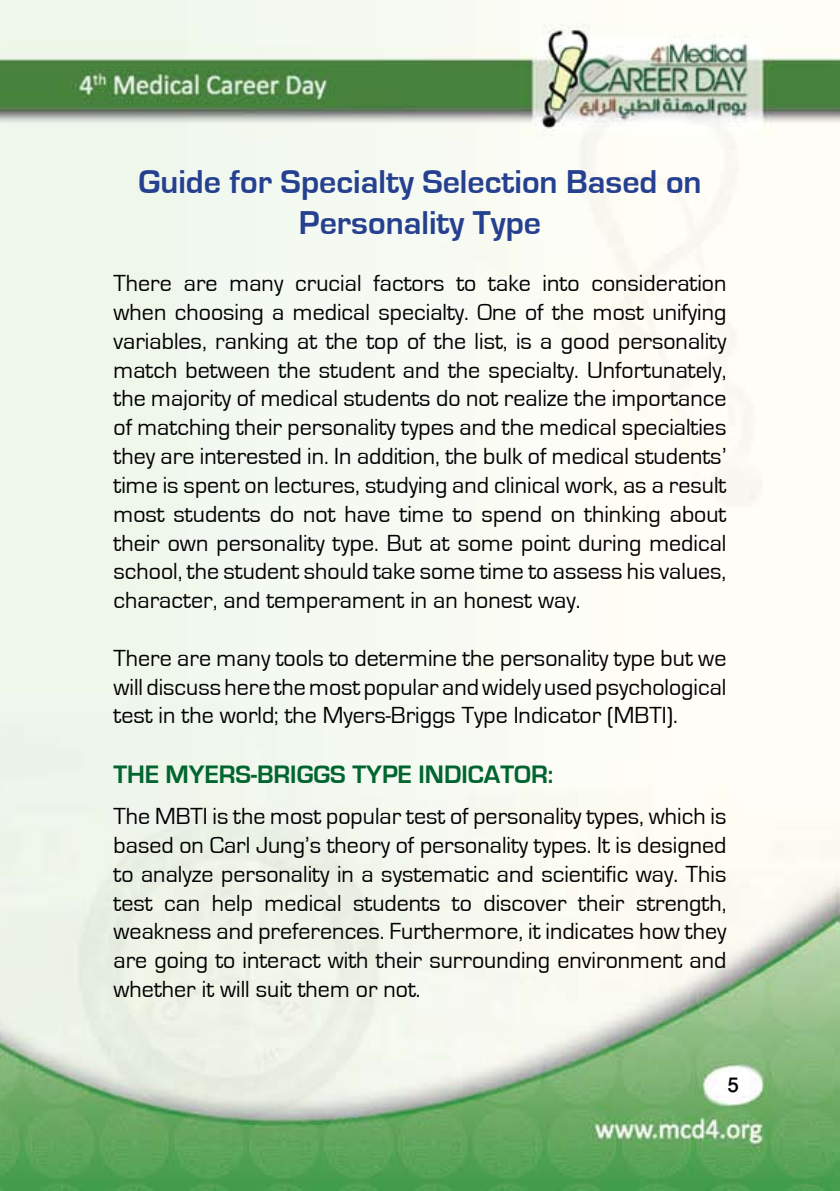
<style>
.page{position:relative;width:840px;height:1191px;background:#fff}
.page>*{position:absolute;margin:0;border:0;box-sizing:border-box;transform-origin:0 0}
.t1{font:700 34px/40.8px "Eurostile";color:#25408f;text-align:center}
.t2{font:500 28px "Win Soft Pro";color:#000}
.t3{font:700 26px "Eurostile";color:#00652e}
.t4{font:24px/28.8px "Eurostile";color:#000;text-align:justify}
</style>
<div class="page">
<img style="left:0;top:0;width:839px;height:1191px">
<h1 class="t1" style="left:138px;top:162px;width:564px">Guide for Specialty Selection Based on<br>Personality Type</h1>
<p class="t4" style="left:113px;top:269px;width:614px">There are many crucial factors to take into consideration when choosing a medical specialty. One of the most unifying variables, ranking at the top of the list, is a good personality match between the student and the specialty. Unfortunately, the majority of medical students do not realize the importance of matching their personality types and the medical specialties they are interested in. In addition, the bulk of medical students’ time is spent on lectures, studying and clinical work, as a result most students do not have time to spend on thinking about their own personality type. But at some point during medical school, the student should take some time to assess his values, character, and temperament in an honest way.</p>
<p class="t4" style="left:113px;top:644px;width:614px">There are many tools to determine the personality type but we will discuss here the most popular and widely used psychological test in the world; the Myers-Briggs Type Indicator (MBTI).</p>
<p class="t3" style="left:113px;top:760px;width:441px">THE MYERS-BRIGGS TYPE INDICATOR:</p>
<p class="t4" style="left:113px;top:802px;width:614px">The MBTI is the most popular test of personality types, which is based on Carl Jung’s theory of personality types. It is designed to analyze personality in a systematic and scientific way. This test can help medical students to discover their strength, weakness and preferences. Furthermore, it indicates how they are going to interact with their surrounding environment and whether it will suit them or not.</p>
<p class="t2" style="left:727px;top:1065px;width:13px">5</p>
</div>
